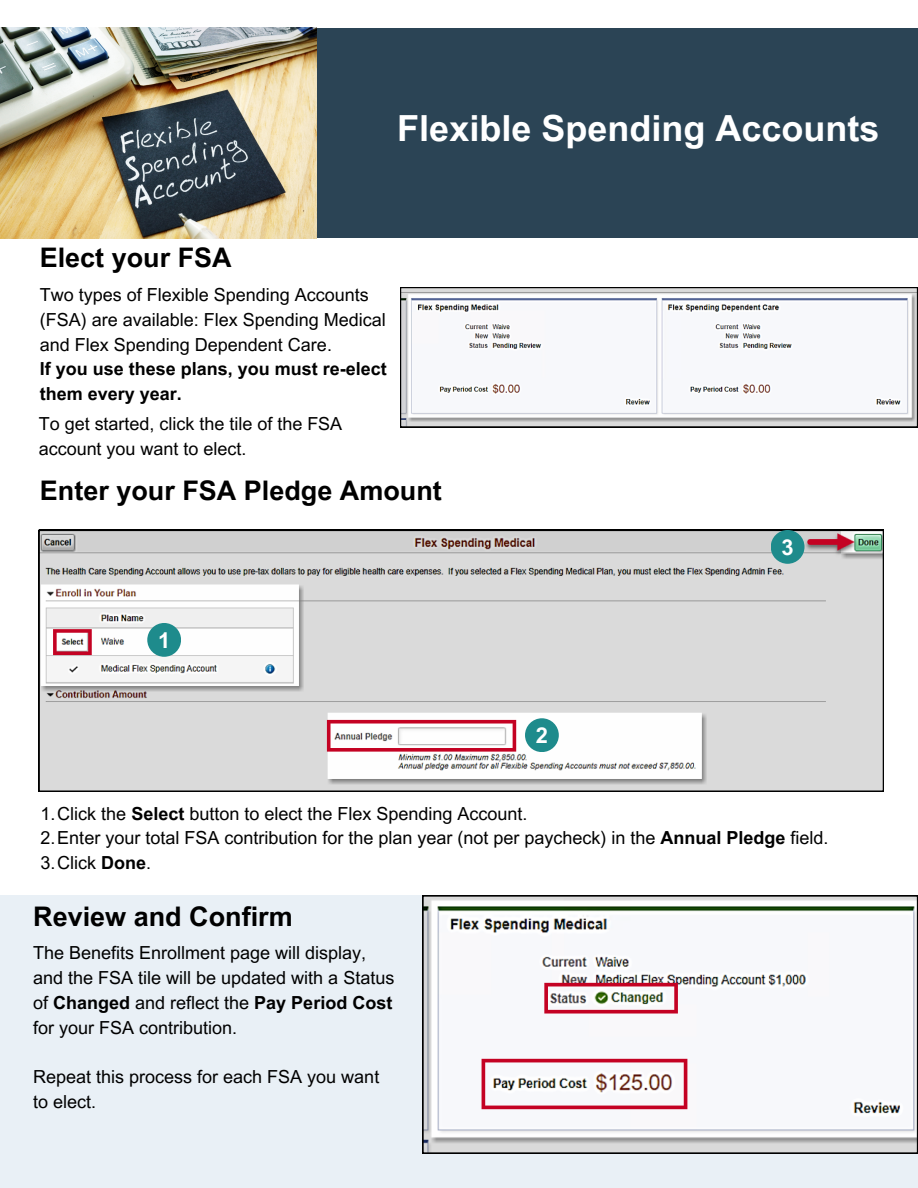
<style>
.page{position:relative;width:918px;height:1188px;background:#fff}
.page>*{position:absolute;margin:0;border:0;box-sizing:border-box;transform-origin:0 0}
.t1{font:700 36px "Arial MT Pro";color:#fff}
.t2{font:700 27px "Arial MT Pro";color:#000}
.t3{font:700 21.9px "Arial MT Pro";color:#fff}
.t4{font:18px/24.8px "Arial MT Pro";color:#000}
.t5{font:700 18px/24.8px "Arial MT Pro";color:#000}
.s1{font-weight:700}
</style>
<div class="page">
<div style="left:0;top:28px;width:918px;height:210px;background:#2b4455"></div>
<img style="left:0;top:28px;width:316px;height:210px">
<svg style="left:400px;top:287px;width:518px;height:140px"></svg>
<div style="left:0;top:895px;width:918px;height:293px;background:#e9f0f6"></div>
<svg style="left:423px;top:895px;width:495px;height:258px"></svg>
<svg style="left:39px;top:530px;width:845px;height:262px"></svg>
<div style="left:147px;top:623px;width:34px;height:34px;background:#1e8b8c;border-radius:50%"></div>
<div style="left:525px;top:718px;width:34px;height:34px;background:#1e8b8c;border-radius:50%"></div>
<div style="left:771px;top:530px;width:34px;height:34px;background:#1e8b8c;border-radius:50%"></div>
<h1 class="t1" style="left:397px;top:115px;width:484px">Flexible Spending Accounts</h1>
<h2 class="t2" style="left:40px;top:248px;width:193px">Elect your FSA</h2>
<p class="t4" style="left:40px;top:285px;width:348px">Two types of Flexible Spending Accounts (FSA) are available: Flex Spending Medical and Flex Spending Dependent Care.</p>
<p class="t5" style="left:40px;top:359px;width:349px">If you use these plans, you must re-elect them every year.</p>
<p class="t4" style="left:39px;top:414px;width:305px">To get started, click the tile of the FSA account you want to elect.</p>
<h2 class="t2" style="left:40px;top:480px;width:404px">Enter your FSA Pledge Amount</h2>
<p class="t3" style="left:158px;top:632px;width:14px">1</p>
<p class="t3" style="left:536px;top:727px;width:14px">2</p>
<p class="t3" style="left:782px;top:539px;width:14px">3</p>
<p class="t4" style="left:40px;top:803px;width:790px">1.Click the <span class="s1">Select</span> button to elect the Flex Spending Account.<br>2.Enter your total FSA contribution for the plan year (not per paycheck) in the <span class="s1">Annual Pledge</span> field.<br>3.Click <span class="s1">Done</span>.</p>
<h2 class="t2" style="left:33px;top:907px;width:261px">Review and Confirm</h2>
<p class="t4" style="left:33px;top:943px;width:363px">The Benefits Enrollment page will display, and the FSA tile will be updated with a Status of <span class="s1">Changed</span> and reflect the <span class="s1">Pay Period Cost </span>for your FSA contribution.</p>
<p class="t4" style="left:33px;top:1067px;width:348px">Repeat this process for each FSA you want to elect.</p>
</div>
